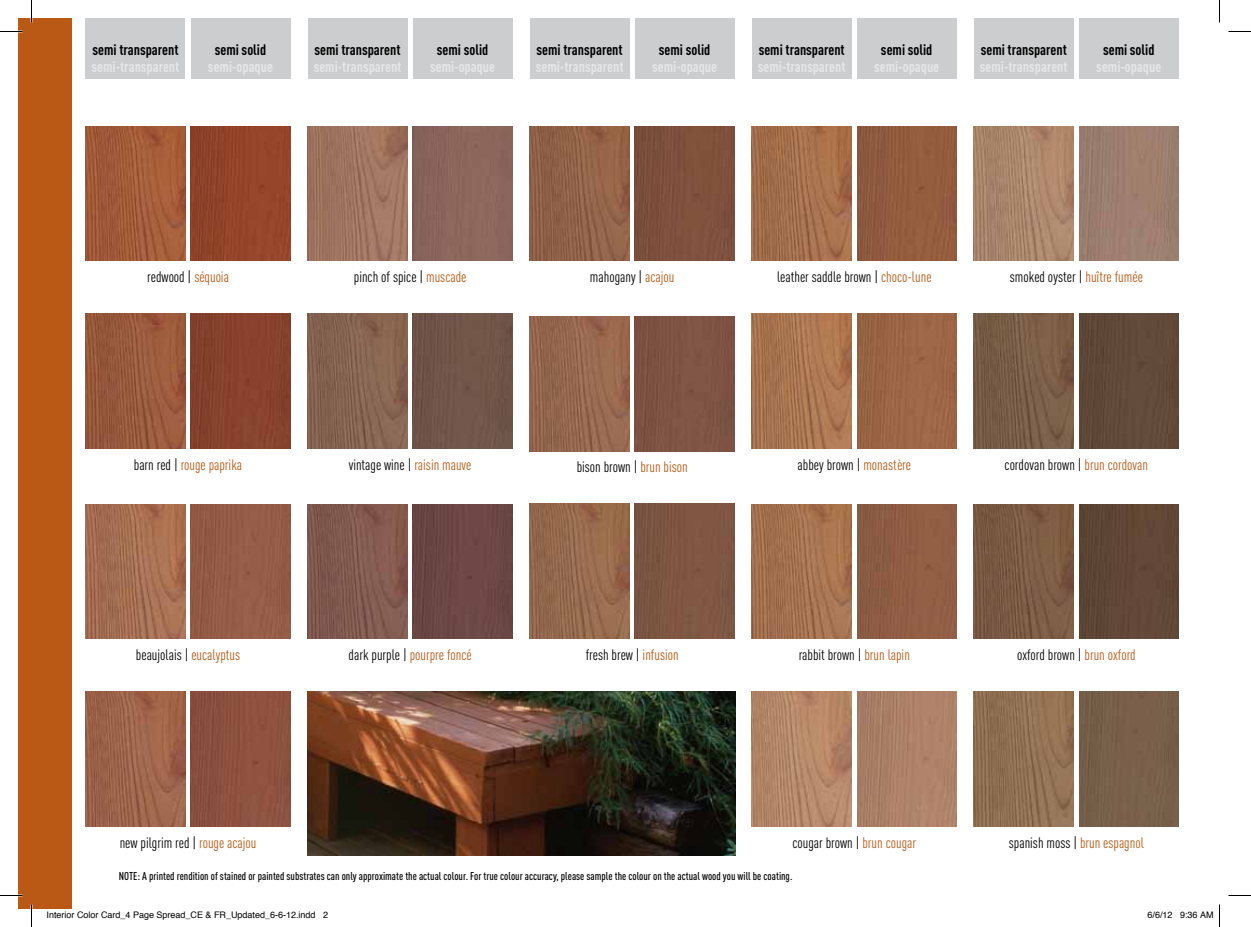
<style>
.page{position:relative;width:1251px;height:927px;background:#fff}
.page>*{position:absolute;margin:0;border:0;box-sizing:border-box;transform-origin:0 0}
.t1{font:15px "DIN Cond";color:#000}
.t2{font:700 15px "DIN Cond";color:#e6e7e8}
.t3{font:700 15px "DIN Cond";color:#000}
.t4{font:15px "DIN Cond";color:#b95915}
.t5{font:500 11.25px "DIN Cond";color:#000}
.t6{font:9px "Helvetica";color:#000}
.s1{color:#b95915}
.s2{color:#000}
</style>
<div class="page">
<div style="left:18px;top:18px;width:54px;height:891px;background:#b95915"></div>
<div style="left:86px;top:18px;width:99px;height:61px;background:#cbcdce"></div>
<div style="left:191px;top:18px;width:100px;height:61px;background:#cbcdce"></div>
<img style="left:86px;top:126px;width:99px;height:135px">
<img style="left:191px;top:126px;width:100px;height:135px">
<img style="left:86px;top:504px;width:99px;height:135px">
<div style="left:191px;top:504px;width:100px;height:135px;background:#945b47"></div>
<img style="left:86px;top:314px;width:99px;height:135px">
<div style="left:191px;top:314px;width:100px;height:135px;background:#87412d"></div>
<div style="left:308px;top:18px;width:99px;height:61px;background:#cbcdce"></div>
<div style="left:413px;top:18px;width:100px;height:61px;background:#cbcdce"></div>
<img style="left:86px;top:692px;width:99px;height:135px">
<img style="left:191px;top:692px;width:100px;height:135px">
<img style="left:308px;top:314px;width:99px;height:135px">
<div style="left:413px;top:314px;width:100px;height:135px;background:#715549"></div>
<img style="left:308px;top:126px;width:99px;height:135px">
<div style="left:413px;top:126px;width:100px;height:135px;background:#8c655c"></div>
<div style="left:530px;top:18px;width:100px;height:61px;background:#cbcdce"></div>
<div style="left:635px;top:18px;width:100px;height:61px;background:#cbcdce"></div>
<img style="left:308px;top:504px;width:99px;height:135px">
<div style="left:413px;top:504px;width:100px;height:135px;background:#6c4645"></div>
<img style="left:530px;top:126px;width:100px;height:135px">
<div style="left:635px;top:126px;width:100px;height:135px;background:#7e503c"></div>
<img style="left:530px;top:504px;width:100px;height:135px">
<div style="left:635px;top:504px;width:100px;height:135px;background:#7e5643"></div>
<img style="left:530px;top:316px;width:100px;height:135px">
<div style="left:635px;top:316px;width:100px;height:135px;background:#7e5343"></div>
<div style="left:752px;top:18px;width:100px;height:61px;background:#cbcdce"></div>
<div style="left:857px;top:18px;width:100px;height:61px;background:#cbcdce"></div>
<img style="left:752px;top:126px;width:100px;height:135px">
<img style="left:857px;top:126px;width:100px;height:135px">
<img style="left:752px;top:314px;width:100px;height:135px">
<img style="left:857px;top:314px;width:100px;height:135px">
<img style="left:752px;top:692px;width:100px;height:135px">
<img style="left:857px;top:692px;width:100px;height:135px">
<img style="left:752px;top:504px;width:100px;height:135px">
<img style="left:857px;top:504px;width:100px;height:135px">
<div style="left:974px;top:18px;width:100px;height:61px;background:#cbcdce"></div>
<div style="left:1079px;top:18px;width:100px;height:61px;background:#cbcdce"></div>
<img style="left:974px;top:126px;width:100px;height:135px">
<img style="left:1079px;top:126px;width:100px;height:135px">
<img style="left:974px;top:314px;width:100px;height:135px">
<div style="left:1079px;top:314px;width:100px;height:135px;background:#604939"></div>
<img style="left:974px;top:692px;width:100px;height:135px">
<div style="left:1079px;top:692px;width:100px;height:135px;background:#785f49"></div>
<img style="left:974px;top:504px;width:100px;height:135px">
<img style="left:1079px;top:504px;width:100px;height:135px">
<img style="left:308px;top:692px;width:427px;height:163px">
<svg style="left:0;top:31px;width:22px;height:1px"></svg>
<svg style="left:1228px;top:31px;width:23px;height:1px"></svg>
<svg style="left:0;top:895px;width:22px;height:1px"></svg>
<svg style="left:1228px;top:895px;width:23px;height:1px"></svg>
<svg style="left:31px;top:0;width:1px;height:22px"></svg>
<svg style="left:31px;top:904px;width:1px;height:23px"></svg>
<svg style="left:1219px;top:0;width:1px;height:22px"></svg>
<svg style="left:1219px;top:904px;width:1px;height:23px"></svg>
<p class="t3" style="left:92px;top:41px;width:88px">semi transparent</p>
<p class="t2" style="left:92px;top:58px;width:89px">semi-transparent</p>
<p class="t3" style="left:215px;top:41px;width:53px">semi solid</p>
<p class="t2" style="left:208px;top:58px;width:66px">semi-opaque</p>
<p class="t3" style="left:315px;top:41px;width:88px">semi transparent</p>
<p class="t2" style="left:314px;top:58px;width:89px">semi-transparent</p>
<p class="t3" style="left:437px;top:41px;width:53px">semi solid</p>
<p class="t2" style="left:430px;top:58px;width:66px">semi-opaque</p>
<p class="t3" style="left:537px;top:41px;width:88px">semi transparent</p>
<p class="t2" style="left:536px;top:58px;width:89px">semi-transparent</p>
<p class="t3" style="left:659px;top:41px;width:53px">semi solid</p>
<p class="t2" style="left:652px;top:58px;width:66px">semi-opaque</p>
<p class="t3" style="left:759px;top:41px;width:88px">semi transparent</p>
<p class="t2" style="left:758px;top:58px;width:89px">semi-transparent</p>
<p class="t3" style="left:881px;top:41px;width:53px">semi solid</p>
<p class="t2" style="left:874px;top:58px;width:66px">semi-opaque</p>
<p class="t3" style="left:981px;top:41px;width:88px">semi transparent</p>
<p class="t2" style="left:980px;top:58px;width:89px">semi-transparent</p>
<p class="t3" style="left:1103px;top:41px;width:53px">semi solid</p>
<p class="t2" style="left:1096px;top:58px;width:66px">semi-opaque</p>
<p class="t1" style="left:147px;top:268px;width:83px">redwood | <span class="s1">séquoia</span></p>
<p class="t1" style="left:354px;top:268px;width:114px">pinch of spice | <span class="s1">muscade</span></p>
<p class="t1" style="left:590px;top:268px;width:86px">mahogany | <span class="s1">acajou</span></p>
<p class="t1" style="left:777px;top:268px;width:156px">leather saddle brown | <span class="s1">choco-lune</span></p>
<p class="t1" style="left:1010px;top:268px;width:135px">smoked oyster | <span class="s1">huître fumée</span></p>
<p class="t4" style="left:134px;top:456px;width:110px"><span class="s2">barn red |</span> rouge paprika</p>
<p class="t1" style="left:349px;top:456px;width:124px">vintage wine | <span class="s1">raisin mauve</span></p>
<p class="t1" style="left:577px;top:458px;width:113px">bison brown | <span class="s1">brun bison</span></p>
<p class="t1" style="left:798px;top:456px;width:115px">abbey brown | <span class="s1">monastère</span></p>
<p class="t1" style="left:1005px;top:456px;width:145px">cordovan brown | <span class="s1">brun cordovan</span></p>
<p class="t1" style="left:136px;top:646px;width:106px">beaujolais | <span class="s1">eucalyptus</span></p>
<p class="t4" style="left:349px;top:646px;width:125px"><span class="s2">dark purple |</span> pourpre foncé</p>
<p class="t1" style="left:586px;top:646px;width:95px">fresh brew | <span class="s1">infusion</span></p>
<p class="t1" style="left:799px;top:646px;width:113px">rabbit brown | <span class="s1">brun lapin</span></p>
<p class="t1" style="left:1017px;top:646px;width:120px">oxford brown | <span class="s1">brun oxford</span></p>
<p class="t1" style="left:120px;top:834px;width:138px">new pilgrim red | <span class="s1">rouge acajou</span></p>
<p class="t1" style="left:792px;top:834px;width:125px">cougar brown | <span class="s1">brun cougar</span></p>
<p class="t1" style="left:1009px;top:834px;width:136px">spanish moss | <span class="s1">brun espagnol</span></p>
<p class="t5" style="left:119px;top:869px;width:675px">NOTE: A printed rendition of stained or painted substrates can only approximate the actual colour. For true colour accuracy, please sample the colour on the actual wood you will be coating.</p>
<p class="t6" style="left:46px;top:908px;width:283px">Interior Color Card_4 Page Spread_CE &amp; FR_Updated_6-6-12.indd 2</p>
<p class="t6" style="left:1148px;top:908px;width:68px">6/6/12 9:36 AM</p>
</div>
